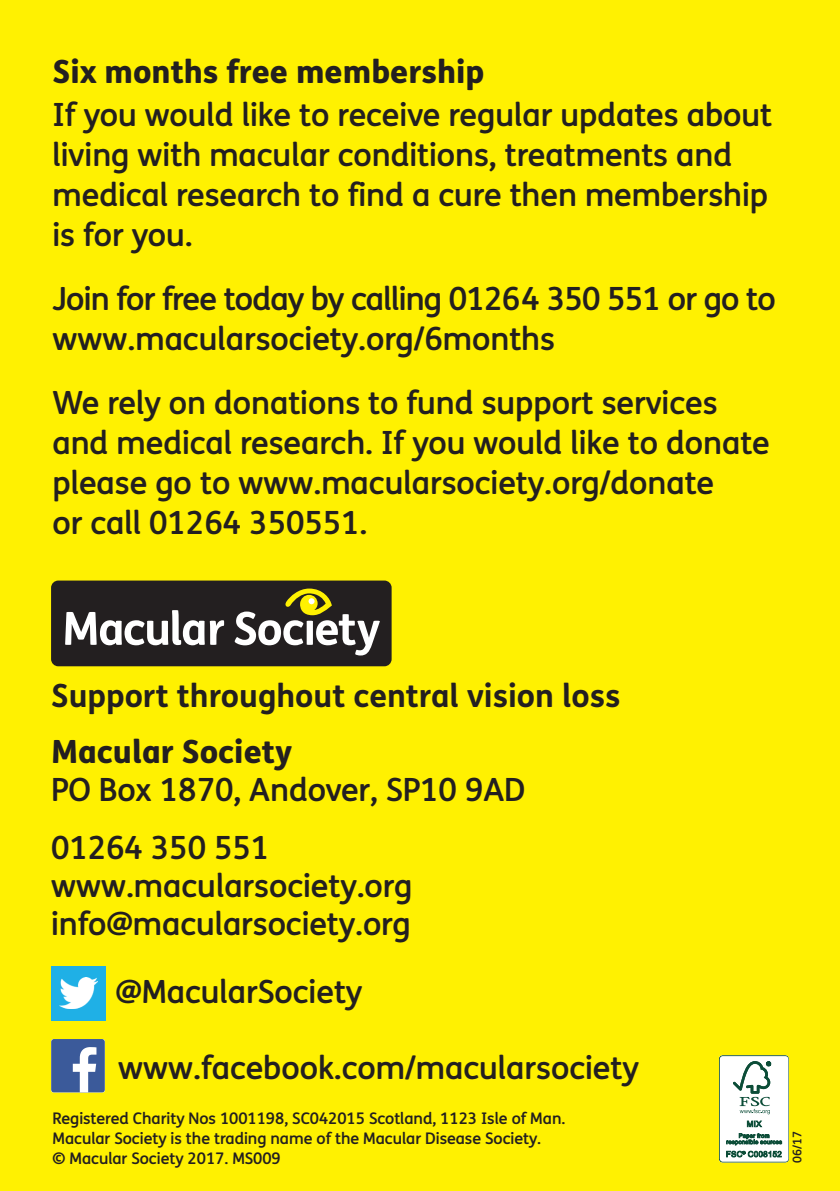
<style>
.page{position:relative;width:840px;height:1191px;background:#fff}
.page>*{position:absolute;margin:0;border:0;box-sizing:border-box;transform-origin:0 0}
.Body_copy{font:500 32px/40px "FS Me";color:#231f20}
.Body_copy-2{font:500 32px/40px "FS Me";letter-spacing:-.02em;color:#231f20}
.Body_copy_bold{font:500 32px "FS Me";color:#231f20}
.t1{font:700 32px "FS Me";color:#231f20}
.Body_copy_heading{font:800 32px "FS Me";color:#231f20}
.Body_copy-3{font:800 32px "FS Me";color:#231f20}
.Body_copy-4{font:500 16px "FS Me";color:#231f20}
.t2{font:500 12px "FS Me";color:#231f20}
</style>
<div class="page">
<div style="left:0;top:0;width:839px;height:1191px;background:#fff101"></div>
<svg style="left:719px;top:1055px;width:69px;height:107px;background:#d4dfdb"></svg>
<div style="left:51px;top:966px;width:54px;height:54px;background:#1fb0e6"></div>
<img style="left:59px;top:977px;width:39px;height:31px">
<div style="left:51px;top:580px;width:340px;height:86px;background:#231f20;border-radius:7px"></div>
<svg style="left:65px;top:610px;width:159px;height:35px"></svg>
<svg style="left:234px;top:588px;width:146px;height:67px"></svg>
<svg style="left:51px;top:1039px;width:54px;height:53px;background:#617aad"></svg>
<p class="Body_copy_heading" style="left:52px;top:46px;width:433px">Six months free membership</p>
<p class="Body_copy" style="left:52px;top:94px;width:720px">If you would like to receive regular updates about living with macular conditions, treatments and medical research to find a cure then membership</p>
<p class="Body_copy" style="left:52px;top:214px;width:141px">is for you.</p>
<p class="Body_copy-2" style="left:52px;top:278px;width:724px">Join for free today by calling 0126 4 350 551 or go to www.macularsociety.org/6months</p>
<p class="Body_copy" style="left:52px;top:382px;width:666px">We rely on donations to fund support services</p>
<p class="Body_copy" style="left:52px;top:422px;width:718px">and medical research. If you would like to donate</p>
<p class="Body_copy" style="left:52px;top:462px;width:662px">please go to www.macularsociety.org/donate</p>
<p class="Body_copy" style="left:52px;top:502px;width:316px">or call 01264 350551.</p>
<p class="t1" style="left:51px;top:670px;width:570px">Support throughout central vision loss</p>
<p class="Body_copy-3" style="left:51px;top:726px;width:242px">Macular Society</p>
<p class="Body_copy" style="left:51px;top:769px;width:475px">PO Box 1870, Andover, SP10 9AD</p>
<p class="Body_copy" style="left:51px;top:827px;width:219px">01264 350 551</p>
<p class="Body_copy" style="left:51px;top:865px;width:362px">www.macularsociety.org</p>
<p class="Body_copy" style="left:51px;top:903px;width:361px">info@macularsociety.org</p>
<p class="Body_copy_bold" style="left:115px;top:969px;width:248px">@MacularSociety</p>
<p class="Body_copy_bold" style="left:118px;top:1045px;width:521px">www.facebook.com/macularsociety</p>
<p class="Body_copy-4" style="left:52px;top:1107px;width:514px">Registered Charity Nos 1001198, SC042015 Scotland, 1123 Isle of Man.</p>
<p class="Body_copy-4" style="left:52px;top:1127px;width:490px">Macular Society is the trading name of the Macular Disease Society.</p>
<p class="Body_copy-4" style="left:52px;top:1147px;width:230px">© Macular Society 2017. MS009</p>
<p class="t2" style="left:788px;top:1162px;width:33px;rotate:-90deg">06/17</p>
</div>
